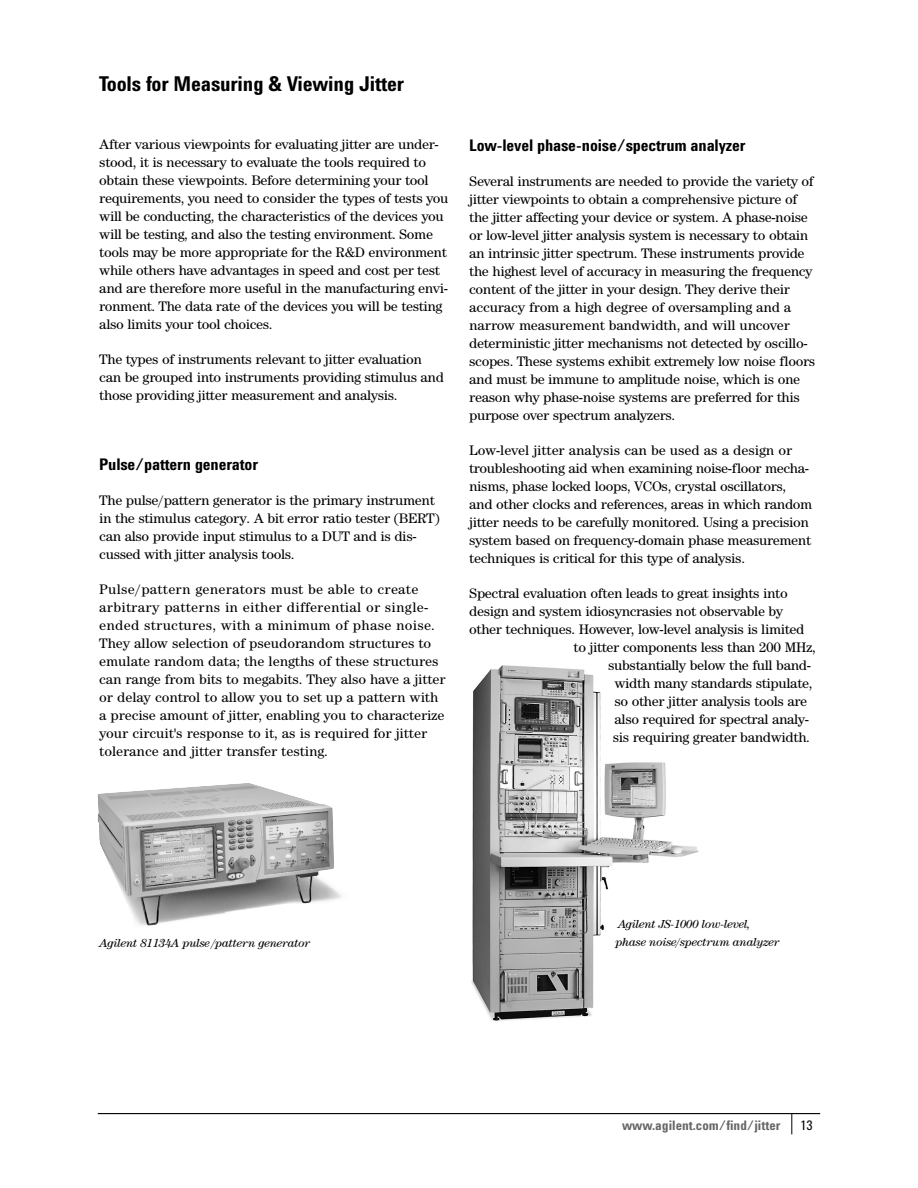
<style>
.page{position:relative;width:918px;height:1188px;background:#fff}
.page>*{position:absolute;margin:0;border:0;box-sizing:border-box;transform-origin:0 0}
.t1{font:700 21px "Agilent Cond";letter-spacing:-.01em;color:#000}
.t2{font:700 16.5px "Agilent Cond";letter-spacing:-.01em;color:#000}
.t3{font:14.25px/18px "Agilent Century ITC";letter-spacing:-.025em;color:#000}
.t4{font:14.25px/18px "Agilent Century ITC";letter-spacing:-.005em;color:#000}
.t5{font:700 13.5px "Agilent Cond";color:#666}
.t6{font:13.5px "Agilent Cond";color:#000}
.t7{font:italic 12px/18px "Agilent Century ITC";letter-spacing:-.025em;color:#000}
</style>
<div class="page">
<svg style="left:791px;top:1114px;width:1px;height:20px"></svg>
<hr style="left:98px;top:1113px;width:722px;height:1px;background:#000">
<img style="left:98px;top:783px;width:244px;height:143px">
<img style="left:471px;top:665px;width:228px;height:356px">
<h1 class="t1" style="left:99px;top:76px;width:306px">Tools for Measuring &amp; Viewing Jitter</h1>
<p class="t3" style="left:99px;top:137px;width:351px">After various viewpoints for evaluating jitter are under&shy;stood, it is necessary to evaluate the tools required to obtain these viewpoints. Before determining your tool requirements, you need to consider the types of tests you will be conducting, the characteristics of the devices you will be testing, and also the testing environment. Some tools may be more appropriate for the R&amp;D environment while others have advantages in speed and cost per test and are therefore more useful in the manufacturing envi&shy;ronment. The data rate of the devices you will be testing also limits your tool choices.</p>
<p class="t3" style="left:99px;top:352px;width:346px">The types of instruments relevant to jitter evaluation can be grouped into instruments providing stimulus and those providing jitter measurement and analysis.</p>
<p class="t2" style="left:99px;top:459px;width:160px">Pulse/pattern generator</p>
<p class="t3" style="left:99px;top:493px;width:342px">The pulse/pattern generator is the primary instrument in the stimulus category. A bit error ratio tester (BERT) can also provide input stimulus to a DUT and is dis&shy;cussed with jitter analysis tools.</p>
<p class="t4" style="left:99px;top:582px;width:348px">Pulse/pattern generators must be able to create arbitrary patterns in either differential or single&shy;ended structures, with a minimum of phase noise.<br>They allow selection of pseudorandom structures to emulate random data; the lengths of these structures can range from bits to megabits. They also have a jitter or delay control to allow you to set up a pattern with a precise amount of jitter, enabling you to characterize your circuit's response to it, as is required for jitter tolerance and jitter transfer testing.</p>
<p class="t2" style="left:469px;top:140px;width:278px">Low-level phase-noise/spectrum analyzer</p>
<p class="t3" style="left:469px;top:174px;width:348px">Several instruments are needed to provide the variety of jitter viewpoints to obtain a comprehensive picture of the jitter affecting your device or system. A phase-noise or low-level jitter analysis system is necessary to obtain an intrinsic jitter spectrum. These instruments provide the highest level of accuracy in measuring the frequency content of the jitter in your design. They derive their accuracy from a high degree of oversampling and a narrow measurement bandwidth, and will uncover deterministic jitter mechanisms not detected by oscillo&shy;scopes. These systems exhibit extremely low noise floors and must be immune to amplitude noise, which is one reason why phase-noise systems are preferred for this purpose over spectrum analyzers.</p>
<p class="t3" style="left:469px;top:443px;width:345px">Low-level jitter analysis can be used as a design or troubleshooting aid when examining noise-floor mecha&shy;nisms, phase locked loops, VCOs, crystal oscillators, and other clocks and references, areas in which random jitter needs to be carefully monitored. Using a precision system based on frequency-domain phase measurement techniques is critical for this type of analysis.</p>
<p class="t3" style="left:469px;top:586px;width:320px">Spectral evaluation often leads to great insights into</p>
<p class="t3" style="left:469px;top:604px;width:316px">design and system idiosyncrasies not observable by</p>
<p class="t3" style="left:469px;top:622px;width:337px">other techniques. However, low-level analysis is limited</p>
<p class="t3" style="left:574px;top:640px;width:244px">to jitter components less than 200 MHz,</p>
<p class="t3" style="left:608px;top:658px;width:204px">substantially below the full band-</p>
<p class="t3" style="left:615px;top:676px;width:199px">width many standards stipulate,</p>
<p class="t3" style="left:615px;top:694px;width:194px">so other jitter analysis tools are</p>
<p class="t3" style="left:615px;top:712px;width:196px">also required for spectral analy-</p>
<p class="t3" style="left:613px;top:730px;width:198px">sis requiring greater bandwidth.</p>
<p class="t7" style="left:99px;top:935px;width:212px">Agilent 81134A pulse /pattern generator</p>
<p class="t7" style="left:615px;top:916px;width:166px">Agilent JS-1000 low-level, phase noise/spectrum analyzer</p>
<p class="t5" style="left:622px;top:1120px;width:160px">www.agilent.com/find/jitter</p>
<p class="t6" style="left:800px;top:1120px;width:14px">13</p>
</div>
